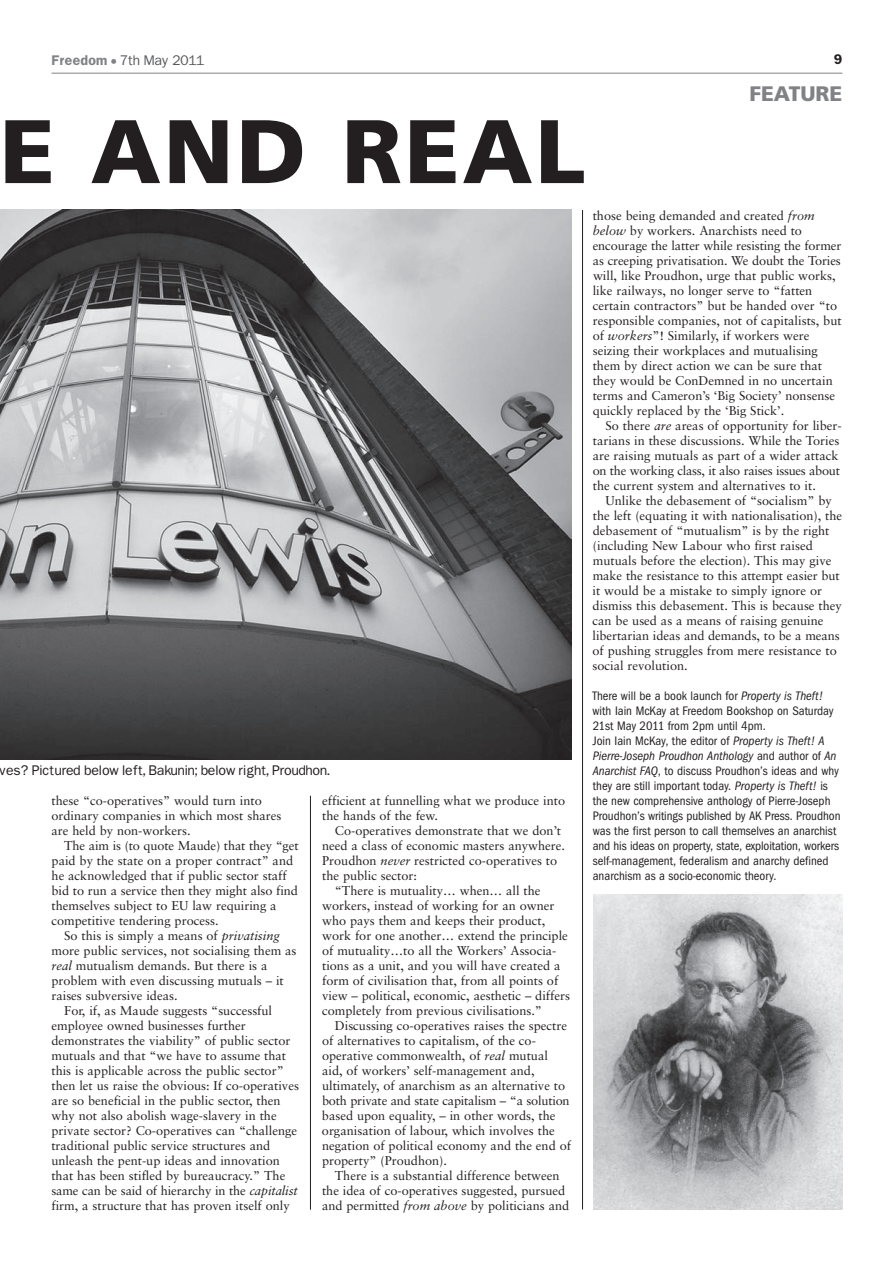
<style>
.page{position:relative;width:894px;height:1264px;background:#fff}
.page>*{position:absolute;margin:0;border:0;box-sizing:border-box;transform-origin:0 0}
.t1{font:900 90px "Frutiger";letter-spacing:.03em;color:#231f20}
.t2{font:900 21px "Frutiger";color:#808285}
.t3{font:12.75px/15px "Sabon";color:#231f20}
.t4{font:condensed 12.75px/15px "Franklin Gothic";color:#231f20}
.t5{font:12px "Franklin";color:#231f20}
.t6{font:12px "Franklin";color:#57585a}
.t7{font:12px "Franklin Demi";color:#231f20}
.s1{font-family:"Franklin Demi";color:#808285}
.s2{color:#808285}
.s3{font-style:italic}
</style>
<div class="page">
<hr style="left:52px;top:73px;width:790px;height:1px;background:#808285">
<hr style="left:310px;top:796px;width:1px;height:413px;background:#231f20">
<hr style="left:582px;top:210px;width:1px;height:999px;background:#231f20">
<img style="left:0;top:210px;width:572px;height:549px">
<img style="left:593px;top:894px;width:249px;height:315px">
<p class="t6" style="left:52px;top:54px;width:154px"><span class="s1">Freedom</span> <span class="s2">•</span> 7th May 2011</p>
<p class="t7" style="left:834px;top:53px;width:10px">9</p>
<h1 class="t1" style="left:0;top:116px;width:587px">E AND REAL</h1>
<h2 class="t2" style="left:749px;top:86px;width:95px">FEATURE</h2>
<p class="t5" style="left:0;top:763px;width:331px">ves? Pictured below left, Bakunin; below right, Proudhon.</p>
<p class="t3" style="left:52px;top:794px;width:231px">these “co-operatives” would turn into ordinary companies in which most shares are held by non-workers.</p>
<p class="t3" style="left:51px;top:839px;width:249px;text-indent:13px">The aim is (to quote Maude) that they “get paid by the state on a proper contract” and he acknowledged that if public sector staff bid to run a service then they might also find themselves subject to EU law requiring a competitive tendering process.</p>
<p class="t3" style="left:64px;top:929px;width:217px">So this is simply a means of <span class="s3">privatising</span></p>
<p class="t3" style="left:51px;top:944px;width:247px">more public services, not socialising them as</p>
<p class="t3" style="left:51px;top:959px;width:217px"><span class="s3">real</span> mutualism demands. But there is a</p>
<p class="t3" style="left:51px;top:974px;width:234px">problem with even discussing mutuals – it</p>
<p class="t3" style="left:51px;top:989px;width:128px">raises subversive ideas.</p>
<p class="t3" style="left:64px;top:1004px;width:209px">For, if, as Maude suggests “successful</p>
<p class="t3" style="left:51px;top:1019px;width:196px">employee owned businesses further</p>
<p class="t3" style="left:51px;top:1034px;width:241px">demonstrates the viability” of public sector</p>
<p class="t3" style="left:51px;top:1049px;width:236px">mutuals and that “we have to assume that</p>
<p class="t3" style="left:51px;top:1064px;width:234px">this is applicable across the public sector”</p>
<p class="t3" style="left:51px;top:1079px;width:249px">then let us raise the obvious: If co-operatives</p>
<p class="t3" style="left:51px;top:1094px;width:231px">are so beneficial in the public sector, then</p>
<p class="t3" style="left:51px;top:1109px;width:227px">why not also abolish wage-slavery in the</p>
<p class="t3" style="left:51px;top:1124px;width:247px">private sector? Co-operatives can “challenge</p>
<p class="t3" style="left:51px;top:1139px;width:220px">traditional public service structures and</p>
<p class="t3" style="left:51px;top:1154px;width:230px">unleash the pent-up ideas and innovation</p>
<p class="t3" style="left:51px;top:1169px;width:235px">that has been stifled by bureaucracy.” The</p>
<p class="t3" style="left:51px;top:1184px;width:248px">same can be said of hierarchy in the <span class="s3">capitalist</span></p>
<p class="t3" style="left:51px;top:1199px;width:240px">firm, a structure that has proven itself only</p>
<p class="t3" style="left:322px;top:794px;width:244px">efficient at funnelling what we produce into the hands of the few.</p>
<p class="t3" style="left:335px;top:824px;width:228px">Co-operatives demonstrate that we don’t</p>
<p class="t3" style="left:322px;top:839px;width:244px">need a class of economic masters anywhere.</p>
<p class="t3" style="left:322px;top:854px;width:237px">Proudhon <span class="s3">never</span> restricted co-operatives to</p>
<p class="t3" style="left:322px;top:869px;width:96px">the public sector:</p>
<p class="t3" style="left:335px;top:884px;width:207px">“There is mutuality… when… all the</p>
<p class="t3" style="left:322px;top:899px;width:234px">workers, instead of working for an owner</p>
<p class="t3" style="left:322px;top:914px;width:225px">who pays them and keeps their product,</p>
<p class="t3" style="left:322px;top:929px;width:247px">work for one another… extend the principle</p>
<p class="t3" style="left:322px;top:944px;width:236px">of mutuality…to all the Workers’ Associa -</p>
<p class="t3" style="left:322px;top:959px;width:240px">tions as a unit, and you will have created a</p>
<p class="t3" style="left:322px;top:974px;width:238px">form of civilisation that, from all points of</p>
<p class="t3" style="left:322px;top:989px;width:249px">view – political, economic, aesthetic – differs</p>
<p class="t3" style="left:322px;top:1004px;width:221px">completely from previous civilisations.”</p>
<p class="t3" style="left:335px;top:1019px;width:234px">Discussing co-operatives raises the spectre</p>
<p class="t3" style="left:322px;top:1034px;width:215px">of alternatives to capitalism, of the co-</p>
<p class="t3" style="left:322px;top:1049px;width:227px">operative commonwealth, of <span class="s3">real</span> mutual</p>
<p class="t3" style="left:322px;top:1064px;width:214px">aid, of workers’ self-management and,</p>
<p class="t3" style="left:322px;top:1079px;width:245px">ultimately, of anarchism as an alternative to</p>
<p class="t3" style="left:322px;top:1094px;width:249px">both private and state capitalism – “a solution</p>
<p class="t3" style="left:322px;top:1109px;width:235px">based upon equality, – in other words, the</p>
<p class="t3" style="left:322px;top:1124px;width:234px">organisation of labour, which involves the</p>
<p class="t3" style="left:322px;top:1139px;width:250px">negation of political economy and the end of</p>
<p class="t3" style="left:322px;top:1154px;width:127px">property” (Proudhon).</p>
<p class="t3" style="left:335px;top:1169px;width:226px">There is a substantial difference between</p>
<p class="t3" style="left:322px;top:1184px;width:245px">the idea of co-operatives suggested, pursued</p>
<p class="t3" style="left:322px;top:1199px;width:249px">and permitted <span class="s3">from above</span> by politicians and</p>
<p class="t3" style="left:593px;top:209px;width:250px">those being demanded and created <span class="s3">from below</span> by workers. Anarchists need to encourage the latter while resisting the former as creeping privatisation. We doubt the Tories will, like Proudhon, urge that public works, like railways, no longer serve to “fatten certain contractors” but be handed over “to responsible companies, not of capitalists, but of <span class="s3">workers</span>”! Similarly, if workers were seizing their workplaces and mutualising them by direct action we can be sure that they would be ConDemned in no uncertain terms and Cameron’s ‘Big Society’ nonsense quickly replaced by the ‘Big Stick’.</p>
<p class="t3" style="left:593px;top:419px;width:250px;text-indent:13px">So there <span class="s3">are</span> areas of opportunity for liber - tarians in these discussions. While the Tories are raising mutuals as part of a wider attack on the working class, it also raises issues about the current system and alternatives to it.</p>
<p class="t3" style="left:592px;top:494px;width:251px;text-indent:13px">Unlike the debasement of “socialism” by the left (equating it with nationalisation), the debasement of “mutualism” is by the right (including New Labour who first raised mutuals before the election). This may give make the resistance to this attempt easier but it would be a mistake to simply ignore or dismiss this debasement. This is because they can be used as a means of raising genuine libertarian ideas and demands, to be a means of pushing struggles from mere resistance to social revolution.</p>
<p class="t4" style="left:592px;top:688px;width:250px">There will be a book launch for <span class="s3">Property is Theft! </span>with Iain McKay at Freedom Bookshop on Saturday 21st May 2011 from 2pm until 4pm.<br>Join Iain McKay, the editor of <span class="s3">Property is Theft! A Pierre-Joseph Proudhon Anthology</span> and author of <span class="s3">An Anarchist FAQ</span>, to discuss Proudhon’s ideas and why they are still important today. <span class="s3">Property is Theft!</span> is the new comprehensive anthology of Pierre-Joseph Proudhon’s writings published by AK Press. Proudhon was the first person to call themselves an anarchist and his ideas on property, state, exploitation, workers self-management, federalism and anarchy defined anarchism as a socio-economic theory.</p>
</div>
